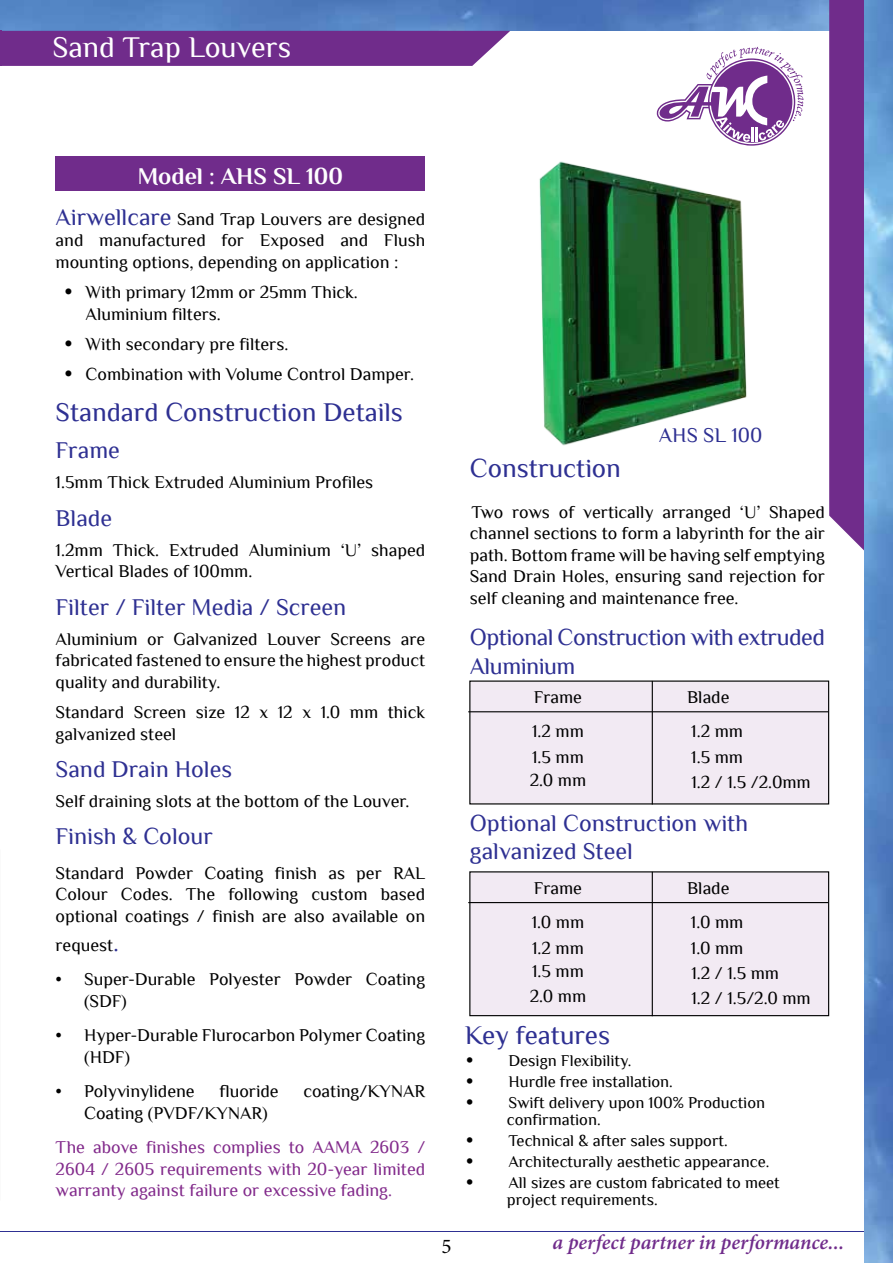
<style>
.page{position:relative;width:893px;height:1263px;background:#fff}
.page>*{position:absolute;margin:0;border:0;box-sizing:border-box;transform-origin:0 0}
.t1{font:30px "Philosopher";color:#fff}
.t2{font:27px "Philosopher";color:#2e3092}
.t3{font:24px/28.8px "Philosopher";color:#2e3092}
.t4{font:24px/28.8px "Philosopher";letter-spacing:-.02em;color:#2e3092}
.t5{font:700 24px "Philosopher";color:#fff}
.t6{font:italic 600 21px "Minion Pro";color:#702c8b}
.t7{font:21px "Philosopher";color:#2e3092}
.t8{font:21px "Minion Pro";color:#000}
.t9{font:18px/21.6px "Philosopher";color:#000}
.t10{font:18px/21.6px "Philosopher";color:#822a8b;text-align:justify}
.t11{font:16.5px/16.8px "Philosopher";color:#000}
.s1{font-size:24px;color:#2e3092}
.s2{font-family:"Arial";font-weight:900;font-style:italic}
.s3{font-family:"One Stroke Script Let Plain"}
</style>
<div class="page">
<hr style="left:0;top:1231px;width:893px;height:1px;background:#2e3092">
<div style="left:470px;top:681px;width:359px;height:123px;background:#f2eaf3"></div>
<div style="left:470px;top:872px;width:359px;height:144px;background:#f2eaf3"></div>
<svg style="left:656px;top:47px;width:148px;height:99px"></svg>
<img style="left:0;top:0;width:829px;height:31px">
<div style="left:0;top:31px;width:510px;height:35px;background:#702c8b"></div>
<svg style="left:829px;top:0;width:36px;height:558px;background:#773a93"></svg>
<img style="left:865px;top:0;width:28px;height:1263px">
<img style="left:539px;top:161px;width:208px;height:285px">
<div style="left:55px;top:156px;width:370px;height:34px;background:#702c8b"></div>
<div style="left:469px;top:871px;width:360px;height:145px;border:1px solid #000"></div>
<hr style="left:652px;top:681px;width:1px;height:123px;background:#000">
<hr style="left:652px;top:872px;width:1px;height:144px;background:#000">
<hr style="left:468px;top:711px;width:360px;height:1px;background:#000">
<hr style="left:468px;top:902px;width:360px;height:1px;background:#000">
<h1 class="t1" style="left:52px;top:31px;width:240px">Sand Trap Louvers</h1>
<h3 class="t5" style="left:138px;top:163px;width:207px">Model : AHS SL 100</h3>
<p class="t9" style="left:56px;top:208px;width:371px;text-align:justify"><span class="s1">Airwellcare</span> Sand Trap Louvers are designed and manufactured for Exposed and Flush mounting options, depending on application :</p>
<p class="t9" style="left:86px;top:282px;width:274px;text-indent:-22px"><span class="s2">•</span> With primary 12mm or 25mm Thick.<br>Aluminium filters.</p>
<p class="t9" style="left:63px;top:333px;width:227px"><span class="s2">•</span> With secondary pre filters.</p>
<p class="t9" style="left:63px;top:363px;width:352px"><span class="s2">•</span> Combination with Volume Control Damper.</p>
<h2 class="t2" style="left:56px;top:398px;width:349px">Standard Construction Details</h2>
<h3 class="t3" style="left:56px;top:436px;width:66px">Frame</h3>
<p class="t9" style="left:56px;top:472px;width:319px">1.5mm Thick Extruded Aluminium Profiles</p>
<h3 class="t3" style="left:56px;top:503px;width:58px">Blade</h3>
<p class="t9" style="left:56px;top:539px;width:371px">1.2mm Thick. Extruded Aluminium ‘U’ shaped<br>Vertical Blades of 100mm.</p>
<h3 class="t3" style="left:56px;top:592px;width:292px">Filter / Filter Media / Screen</h3>
<p class="t9" style="left:56px;top:628px;width:371px;text-align:justify">Aluminium or Galvanized Louver Screens are fabricated fastened to ensure the highest product quality and durability.</p>
<p class="t9" style="left:56px;top:701px;width:371px">Standard Screen size 12 x 12 x 1.0 mm thick galvanized steel</p>
<h3 class="t3" style="left:56px;top:755px;width:178px">Sand Drain Holes</h3>
<p class="t9" style="left:56px;top:790px;width:355px">Self draining slots at the bottom of the Louver.</p>
<h3 class="t3" style="left:56px;top:822px;width:159px">Finish &amp; Colour</h3>
<p class="t9" style="left:56px;top:862px;width:371px;text-align:justify">Standard Powder Coating finish as per RAL Colour Codes. The following custom based optional coatings / finish are also available on</p>
<p class="t9" style="left:56px;top:934px;width:65px">request<span class="s1">.</span></p>
<p class="t9" style="left:84px;top:968px;width:343px;text-indent:-28px"><span class="s3">•</span> Super-Durable Polyester Powder Coating (SDF)</p>
<p class="t9" style="left:84px;top:1024px;width:343px;text-indent:-28px"><span class="s3">•</span> Hyper-Durable Flurocarbon Polymer Coating (HDF)</p>
<p class="t9" style="left:56px;top:1080px;width:141px"><span class="s3">•</span> Polyvinylidene</p>
<p class="t9" style="left:219px;top:1080px;width:61px">fluoride</p>
<p class="t9" style="left:303px;top:1080px;width:123px">coating/KYNAR</p>
<p class="t9" style="left:84px;top:1102px;width:185px">Coating (PVDF/KYNAR)</p>
<p class="t10" style="left:56px;top:1136px;width:371px">The above finishes complies to AAMA 2603 / 2604 / 2605 requirements with 20-year limited warranty against failure or excessive fading.</p>
<p class="t7" style="left:659px;top:424px;width:105px">AHS SL 100</p>
<h2 class="t2" style="left:470px;top:454px;width:153px">Construction</h2>
<p class="t9" style="left:470px;top:501px;width:357px;text-align:justify">Two rows of vertically arranged ‘U’ Shaped channel sections to form a labyrinth for the air path. Bottom frame will be having self emptying Sand Drain Holes, ensuring sand rejection for self cleaning and maintenance free.</p>
<h3 class="t4" style="left:470px;top:623px;width:357px">Optional Construction with extruded<br>Aluminium</h3>
<p class="t9" style="left:534px;top:686px;width:50px">Frame</p>
<p class="t9" style="left:687px;top:686px;width:44px">Blade</p>
<p class="t9" style="left:532px;top:720px;width:53px">1.2 mm</p>
<p class="t9" style="left:691px;top:720px;width:53px">1.2 mm</p>
<p class="t9" style="left:532px;top:746px;width:53px">1.5 mm</p>
<p class="t9" style="left:691px;top:746px;width:53px">1.5 mm</p>
<p class="t9" style="left:530px;top:769px;width:58px">2.0 mm</p>
<p class="t9" style="left:691px;top:771px;width:121px">1.2 / 1.5 /2.0mm</p>
<h3 class="t3" style="left:470px;top:808px;width:280px">Optional Construction with galvanized Steel</h3>
<p class="t9" style="left:534px;top:877px;width:50px">Frame</p>
<p class="t9" style="left:687px;top:877px;width:44px">Blade</p>
<p class="t9" style="left:532px;top:911px;width:54px">1.0 mm</p>
<p class="t9" style="left:691px;top:911px;width:54px">1.0 mm</p>
<p class="t9" style="left:532px;top:937px;width:53px">1.2 mm</p>
<p class="t9" style="left:691px;top:937px;width:54px">1.0 mm</p>
<p class="t9" style="left:530px;top:958px;width:58px;line-height:25.7px">1.5 mm<br>2.0 mm</p>
<p class="t9" style="left:691px;top:960px;width:121px;line-height:25.7px">1.2 / 1.5 mm<br>1.2 / 1.5/2.0 mm</p>
<h2 class="t2" style="left:465px;top:1021px;width:147px">Key features</h2>
<p class="t11" style="left:465px;top:1052px;width:168px"><span class="s2">•</span> Design Flexibility.</p>
<p class="t11" style="left:465px;top:1073px;width:209px"><span class="s2">•</span> Hurdle free installation.</p>
<p class="t11" style="left:507px;top:1094px;width:260px;text-indent:-42px"><span class="s2">•</span> Swift delivery upon 100% Production confirmation.</p>
<p class="t11" style="left:465px;top:1132px;width:264px"><span class="s2">•</span> Technical &amp; after sales support.</p>
<p class="t11" style="left:465px;top:1153px;width:306px"><span class="s2">•</span> Architecturally aesthetic appearance.</p>
<p class="t11" style="left:507px;top:1174px;width:274px;text-indent:-42px"><span class="s2">•</span> All sizes are custom fabricated to meet project requirements.</p>
<p class="t8" style="left:441px;top:1232px;width:12px">5</p>
<p class="t6" style="left:553px;top:1227px;width:293px">a perfect partner in performance...</p>
</div>
